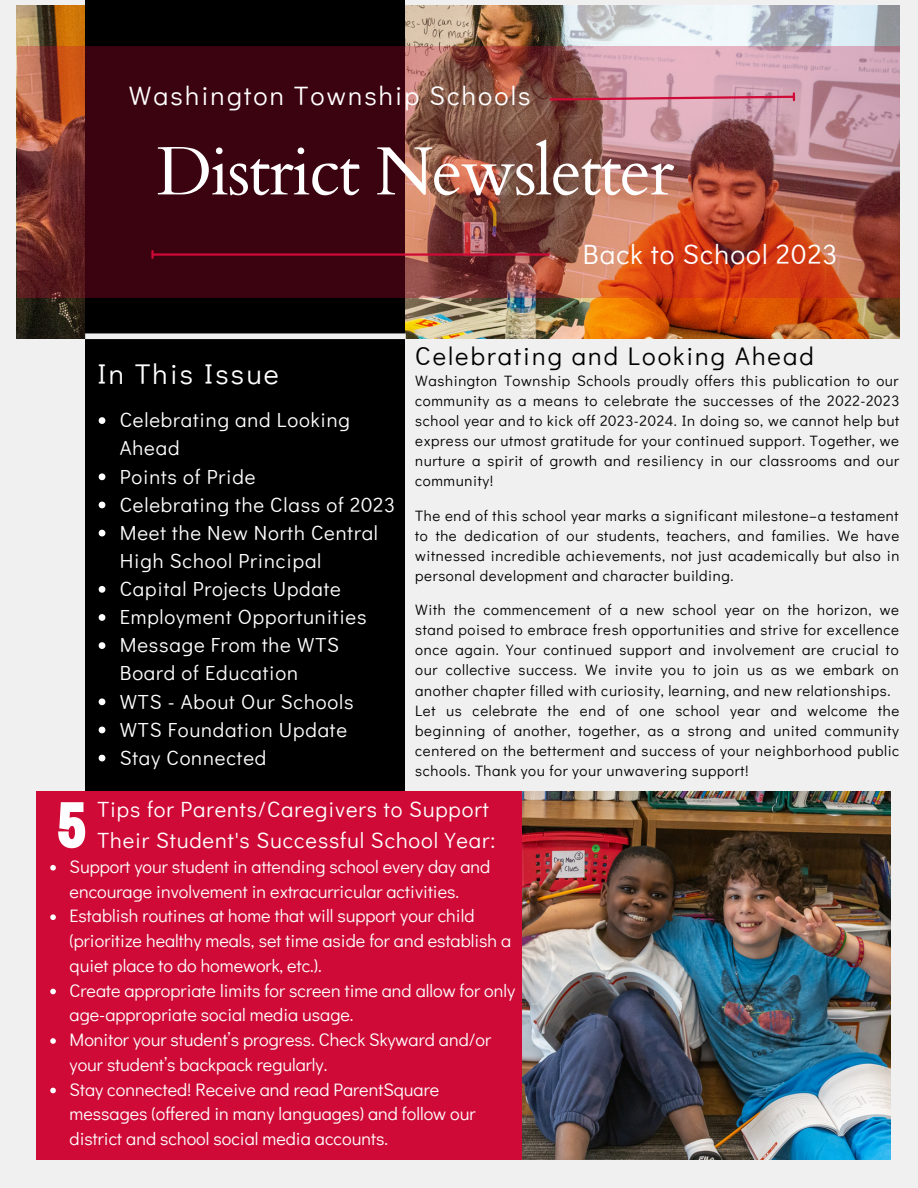
<style>
.page{position:relative;width:918px;height:1188px;background:#f1f0f0}
.page>*{position:absolute;margin:0;border:0;box-sizing:border-box;transform-origin:0 0}
.t1{font:68.25px "Cardo";letter-spacing:-.025em;color:#fff}
.t2{font:28.5px "Didact Gothic";letter-spacing:.08em;color:#fff}
.t3{font:27.75px "Didact Gothic";letter-spacing:.04em;color:#fff}
.t4{font:26.55px "Didact Gothic";letter-spacing:.08em;color:#fff}
.t5{font:25.5px "Didact Gothic";letter-spacing:.08em;color:#000}
.t6{font:22.05px/30.3px "Didact Gothic";letter-spacing:.04em;color:#fff}
.t7{font:20.4px/28.2px "Didact Gothic";letter-spacing:.04em;color:#fff}
.t8{font:18px/24.8px "Didact Gothic";color:#fff}
.t9{font:15px/20.1px "Didact Gothic";letter-spacing:.04em;color:#000;text-align:justify}
</style>
<div class="page">
<img style="left:17px;top:6px;width:883px;height:333px">
<div style="left:85px;top:0;width:320px;height:927px;background:#000"></div>
<img style="left:17px;top:46px;width:883px;height:252px">
<svg style="left:548px;top:93px;width:248px;height:9px;background:#c56e81"></svg>
<hr style="left:153px;top:253px;width:397px;height:3px;background:#cf0a37">
<svg style="left:151px;top:251px;width:3px;height:7px"></svg>
<div style="left:85px;top:333px;width:321px;height:6px;background:#f1f0f0"></div>
<div style="left:36px;top:791px;width:843px;height:368px;background:#cf0a37"></div>
<img style="left:523px;top:791px;width:368px;height:368px">
<svg style="left:58px;top:802px;width:27px;height:46px"></svg>
<svg style="left:99px;top:417px;width:6px;height:7px"></svg>
<svg style="left:99px;top:473px;width:6px;height:7px"></svg>
<svg style="left:99px;top:502px;width:6px;height:6px"></svg>
<svg style="left:99px;top:530px;width:6px;height:6px"></svg>
<svg style="left:99px;top:586px;width:6px;height:7px"></svg>
<svg style="left:99px;top:614px;width:6px;height:7px"></svg>
<svg style="left:99px;top:642px;width:6px;height:7px"></svg>
<svg style="left:99px;top:698px;width:6px;height:7px"></svg>
<svg style="left:99px;top:727px;width:6px;height:6px"></svg>
<svg style="left:99px;top:755px;width:6px;height:6px"></svg>
<svg style="left:50px;top:865px;width:6px;height:6px"></svg>
<svg style="left:50px;top:914px;width:6px;height:6px"></svg>
<svg style="left:50px;top:989px;width:6px;height:5px"></svg>
<svg style="left:50px;top:1038px;width:6px;height:6px"></svg>
<svg style="left:50px;top:1088px;width:6px;height:5px"></svg>
<h3 class="t4" style="left:129px;top:75px;width:403px">Washington Township Schools</h3>
<h1 class="t1" style="left:156px;top:117px;width:519px">District Newsletter</h1>
<h3 class="t3" style="left:583px;top:232px;width:256px">Back to School 2023</h3>
<h2 class="t2" style="left:98px;top:352px;width:183px">In This Issue</h2>
<p class="t7" style="left:120px;top:404px;width:277px">Celebrating and Looking<br>Ahead<br>Points of Pride<br>Celebrating the Class of 2023<br>Meet the New North Central<br>High School Principal<br>Capital Projects Update<br>Employment Opportunities<br>Message From the WTS<br>Board of Education<br>WTS - About Our Schools<br>WTS Foundation Update<br>Stay Connected</p>
<h3 class="t5" style="left:415px;top:336px;width:400px">Celebrating and Looking Ahead</h3>
<p class="t9" style="left:415px;top:369px;width:486px">Washington Township Schools proudly offers this publication to our community as a means to celebrate the successes of the 2022-2023 school year and to kick off 2023-2024. In doing so, we cannot help but express our utmost gratitude for your continued support. Together, we nurture a spirit of growth and resiliency in our classrooms and our community!</p>
<p class="t9" style="left:415px;top:504px;width:486px">The end of this school year marks a significant milestone–a testament to the dedication of our students, teachers, and families. We have witnessed incredible achievements, not just academically but also in personal development and character building.</p>
<p class="t9" style="left:415px;top:599px;width:486px;text-align:left">With the commencement of a new school year on the horizon, we stand poised to embrace fresh opportunities and strive for excellence once again. Your continued support and involvement are crucial to our collective success. We invite you to join us as we embark on another chapter filled with curiosity, learning, and new relationships.<br>Let us celebrate the end of one school year and welcome the beginning of another, together, as a strong and united community centered on the betterment and success of your neighborhood public schools. Thank you for your unwavering support!</p>
<h3 class="t6" style="left:98px;top:793px;width:399px">Tips for Parents/Caregivers to Support<br>Their Student's Successful School Year:</h3>
<p class="t8" style="left:70px;top:853px;width:447px">Support your student in attending school every day and encourage involvement in extracurricular activities.<br>Establish routines at home that will support your child (prioritize healthy meals, set time aside for and establish a quiet place to do homework, etc.).<br>Create appropriate limits for screen time and allow for only age-appropriate social media usage.<br>Monitor your student’s progress. Check Skyward and/or your student’s backpack regularly.<br>Stay connected! Receive and read ParentSquare messages (offered in many languages) and follow our district and school social media accounts.</p>
</div>
